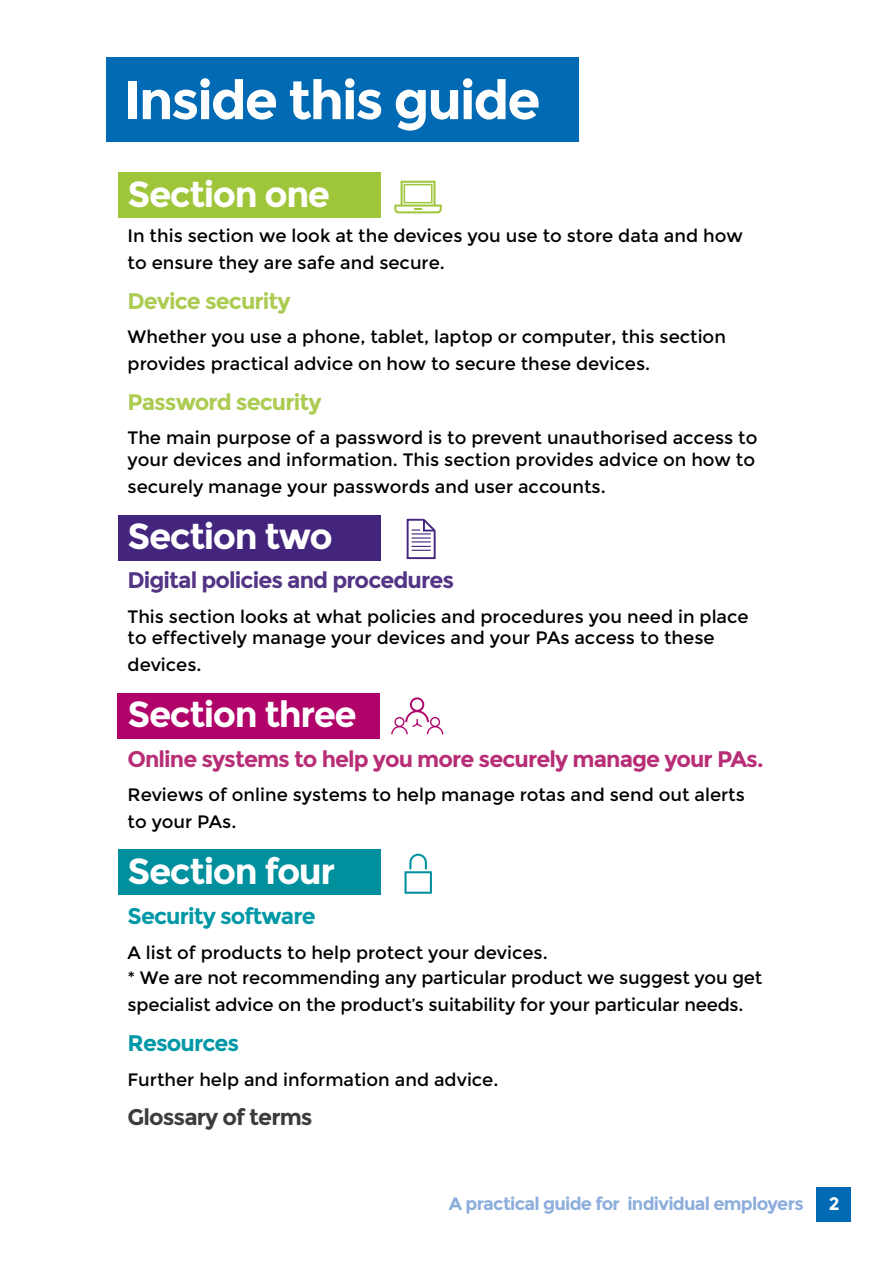
<style>
.page{position:relative;width:893px;height:1263px;background:#fff}
.page>*{position:absolute;margin:0;border:0;box-sizing:border-box;transform-origin:0 0}
.t1{font:700 54px "Montserrat";letter-spacing:-.04em;color:#fff}
.t2{font:700 36px "Montserrat";letter-spacing:-.04em;color:#fff}
.t3{font:700 22.5px "Montserrat";letter-spacing:-.04em;color:#b72e76}
.t4{font:700 22.5px "Montserrat";letter-spacing:-.04em;color:#abcb51}
.t5{font:700 22.5px "Montserrat";letter-spacing:-.04em;color:#533485}
.t6{font:700 22.5px "Montserrat";letter-spacing:-.04em;color:#0098a6}
.t7{font:700 22.5px "Montserrat";letter-spacing:-.04em;color:#3c3c3b}
.t8{font:18px/27px "Montserrat";color:#000}
.t9{font:700 18px "Montserrat";letter-spacing:-.04em;color:#8daedc}
.t10{font:700 18px "Montserrat";color:#fff}
</style>
<div class="page">
<div style="left:118px;top:849px;width:263px;height:45px;background:#008f9d"></div>
<div style="left:118px;top:693px;width:262px;height:45px;background:#b0036a"></div>
<div style="left:118px;top:515px;width:263px;height:45px;background:#44257d"></div>
<div style="left:118px;top:173px;width:263px;height:45px;background:#9fc63b"></div>
<div style="left:106px;top:57px;width:472px;height:85px;background:#006ab4"></div>
<svg style="left:394px;top:181px;width:48px;height:32px"></svg>
<svg style="left:404px;top:854px;width:28px;height:40px"></svg>
<svg style="left:391px;top:697px;width:53px;height:38px"></svg>
<svg style="left:406px;top:518px;width:30px;height:42px"></svg>
<div style="left:816px;top:1187px;width:34px;height:34px;background:#006ab4"></div>
<h1 class="t1" style="left:124px;top:68px;width:418px">Inside this guide</h1>
<h2 class="t2" style="left:128px;top:173px;width:204px">Section one</h2>
<p class="t8" style="left:128px;top:222px;width:617px">In this section we look at the devices you use to store data and how to ensure they are safe and secure.</p>
<p class="t4" style="left:128px;top:287px;width:165px">Device security</p>
<p class="t8" style="left:128px;top:323px;width:600px">Whether you use a phone, tablet, laptop or computer, this section provides practical advice on how to secure these devices.</p>
<p class="t4" style="left:128px;top:388px;width:196px">Password security</p>
<p class="t8" style="left:128px;top:427px;width:631px;line-height:21.6px">The main purpose of a password is to prevent unauthorised access to your devices and information. This section provides advice on how to</p>
<p class="t8" style="left:128px;top:473px;width:480px">securely manage your passwords and user accounts.</p>
<h2 class="t2" style="left:128px;top:514px;width:207px">Section two</h2>
<p class="t5" style="left:128px;top:567px;width:328px">Digital policies and procedures</p>
<p class="t8" style="left:128px;top:606px;width:623px;line-height:21.6px">This section looks at what policies and procedures you need in place to effectively manage your devices and your PAs access to these</p>
<p class="t8" style="left:128px;top:652px;width:75px">devices.</p>
<h2 class="t2" style="left:128px;top:693px;width:231px">Section three</h2>
<p class="t3" style="left:128px;top:746px;width:637px">Online systems to help you more securely manage your PAs.</p>
<p class="t8" style="left:128px;top:782px;width:619px">Reviews of online systems to help manage rotas and send out alerts to your PAs.</p>
<h2 class="t2" style="left:128px;top:850px;width:209px">Section four</h2>
<p class="t6" style="left:128px;top:903px;width:190px">Security software</p>
<p class="t8" style="left:128px;top:939px;width:636px;line-height:26.4px">A list of products to help protect your devices.<br>* We are not recommending any particular product we suggest you get specialist advice on the product’s suitability for your particular needs.</p>
<p class="t6" style="left:128px;top:1030px;width:113px">Resources</p>
<p class="t8" style="left:128px;top:1066px;width:372px">Further help and information and advice.</p>
<p class="t7" style="left:128px;top:1104px;width:187px">Glossary of terms</p>
<p class="t9" style="left:449px;top:1193px;width:356px">A practical guide for individual employers</p>
<p class="t10" style="left:829px;top:1193px;width:12px">2</p>
</div>
